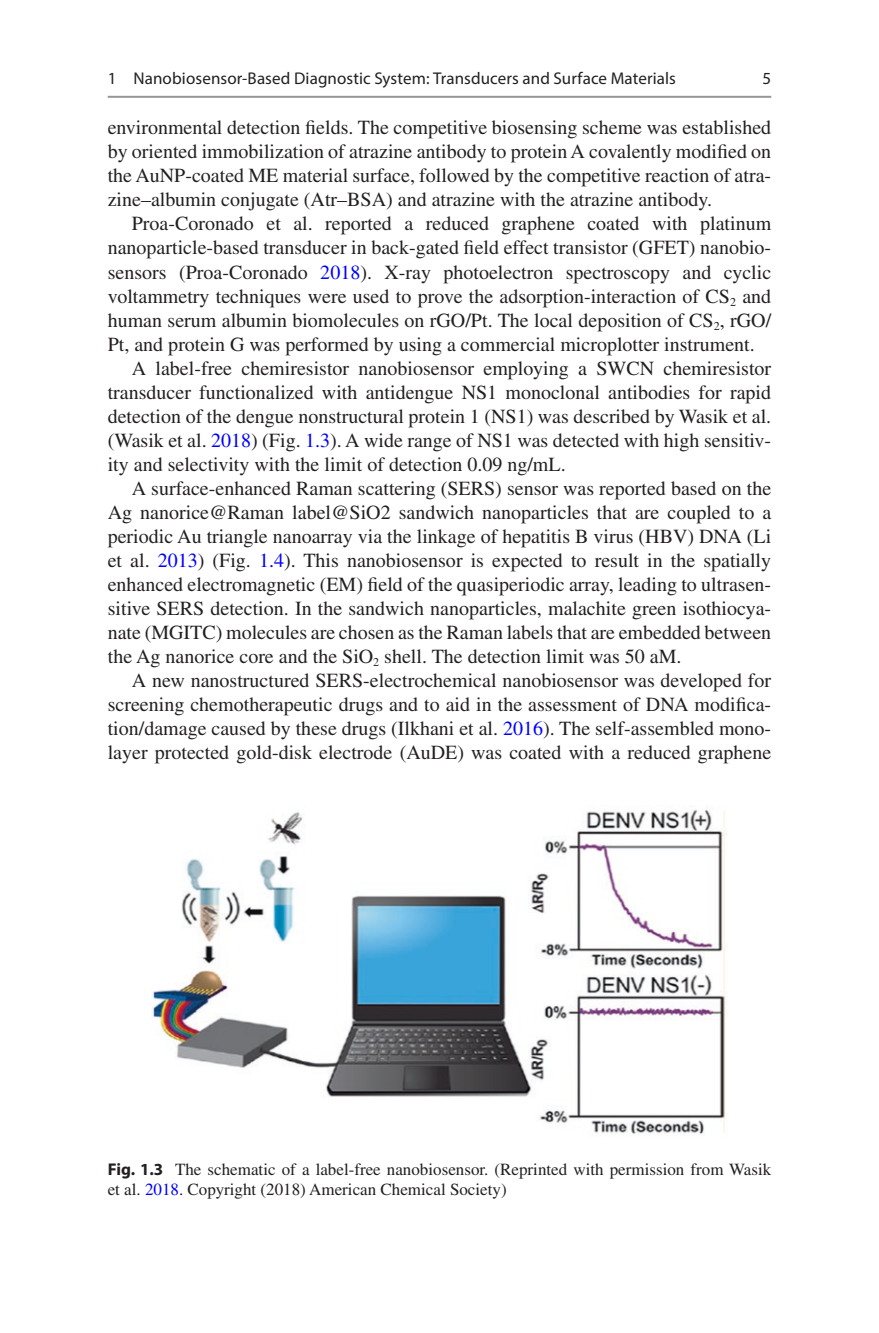
<style>
.page{position:relative;width:879px;height:1333px;background:#fff}
.page>*{position:absolute;margin:0;border:0;box-sizing:border-box;transform-origin:0 0}
.t1{font:20px/24px "Ljsfty Bvgtkk Times LT Std";color:#231f20;text-align:justify}
.t2{font:17px/20px "Ljsfty Bvgtkk Times LT Std";color:#231f20}
.t3{font:17px "Rflwhw Rnvpkj Myriad Pro";letter-spacing:.005em;color:#231f20}
.s1{color:#00f}
.s2{font-family:"Ptwqsh Xnkrhk Myriad Pro";font-weight:700}
</style>
<div class="page">
<img style="left:151px;top:809px;width:575px;height:327px">
<hr style="left:108px;top:96px;width:663px;height:2px;background:#939598">
<p class="t3" style="left:108px;top:68px;width:569px">1 Nanobiosensor-Based Diagnostic System: Transducers and Surface Materials</p>
<p class="t3" style="left:762px;top:68px;width:10px">5</p>
<p class="t1" style="left:108px;top:116px;width:665px">environmental detection fields. The competitive biosensing scheme was established by oriented immobilization of atrazine antibody to protein A covalently modified on the AuNP-coated ME material surface, followed by the competitive reaction of atra&shy;zine–albumin conjugate (Atr–BSA) and atrazine with the atrazine antibody.</p>
<p class="t1" style="left:132px;top:212px;width:641px">Proa-Coronado et al. reported a reduced graphene coated with platinum</p>
<p class="t1" style="left:108px;top:236px;width:665px">nanoparticle-based transducer in back-gated field effect transistor (GFET) nanobio-</p>
<p class="t1" style="left:108px;top:260px;width:665px">sensors (Proa-Coronado <span class="s1">2018</span>). X-ray photoelectron spectroscopy and cyclic</p>
<p class="t1" style="left:108px;top:284px;width:665px">voltammetry techniques were used to prove the adsorption-interaction of CS<sub>2</sub> and</p>
<p class="t1" style="left:108px;top:308px;width:665px">human serum albumin biomolecules on rGO/Pt. The local deposition of CS<sub>2</sub>, rGO/</p>
<p class="t1" style="left:108px;top:332px;width:648px">Pt, and protein G was performed by using a commercial microplotter instrument.</p>
<p class="t1" style="left:132px;top:356px;width:641px">A label-free chemiresistor nanobiosensor employing a SWCN chemiresistor</p>
<p class="t1" style="left:108px;top:380px;width:665px">transducer functionalized with antidengue NS1 monoclonal antibodies for rapid</p>
<p class="t1" style="left:108px;top:404px;width:665px">detection of the dengue nonstructural protein 1 (NS1) was described by Wasik et al.</p>
<p class="t1" style="left:108px;top:428px;width:665px">(Wasik et al. <span class="s1">2018</span>) (Fig. <span class="s1">1.3</span>). A wide range of NS1 was detected with high sensitiv-</p>
<p class="t1" style="left:108px;top:452px;width:459px">ity and selectivity with the limit of detection 0.09 ng/mL.</p>
<p class="t1" style="left:132px;top:476px;width:641px">A surface-enhanced Raman scattering (SERS) sensor was reported based on the</p>
<p class="t1" style="left:108px;top:500px;width:665px">Ag nanorice@Raman label@SiO2 sandwich nanoparticles that are coupled to a</p>
<p class="t1" style="left:108px;top:524px;width:665px">periodic Au triangle nanoarray via the linkage of hepatitis B virus (HBV) DNA (Li</p>
<p class="t1" style="left:108px;top:548px;width:665px">et al. <span class="s1">2013</span>) (Fig. <span class="s1">1.4</span>). This nanobiosensor is expected to result in the spatially</p>
<p class="t1" style="left:108px;top:572px;width:665px">enhanced electromagnetic (EM) field of the quasiperiodic array, leading to ultrasen-</p>
<p class="t1" style="left:108px;top:596px;width:665px">sitive SERS detection. In the sandwich nanoparticles, malachite green isothiocya-</p>
<p class="t1" style="left:108px;top:620px;width:665px">nate (MGITC) molecules are chosen as the Raman labels that are embedded between</p>
<p class="t1" style="left:108px;top:644px;width:575px">the Ag nanorice core and the SiO<sub>2</sub> shell. The detection limit was 50 aM.</p>
<p class="t1" style="left:132px;top:668px;width:641px">A new nanostructured SERS-electrochemical nanobiosensor was developed for</p>
<p class="t1" style="left:108px;top:692px;width:665px">screening chemotherapeutic drugs and to aid in the assessment of DNA modifica-</p>
<p class="t1" style="left:108px;top:716px;width:665px">tion/damage caused by these drugs (Ilkhani et al. <span class="s1">2016</span>). The self-assembled mono-</p>
<p class="t1" style="left:108px;top:740px;width:665px">layer protected gold-disk electrode (AuDE) was coated with a reduced graphene</p>
<p class="t2" style="left:108px;top:1158px;width:665px"><span class="s2">Fig. 1.3</span> The schematic of a label-free nanobiosensor. (Reprinted with permission from Wasik et al. <span class="s1">2018</span>. Copyright (2018) American Chemical Society)</p>
</div>
